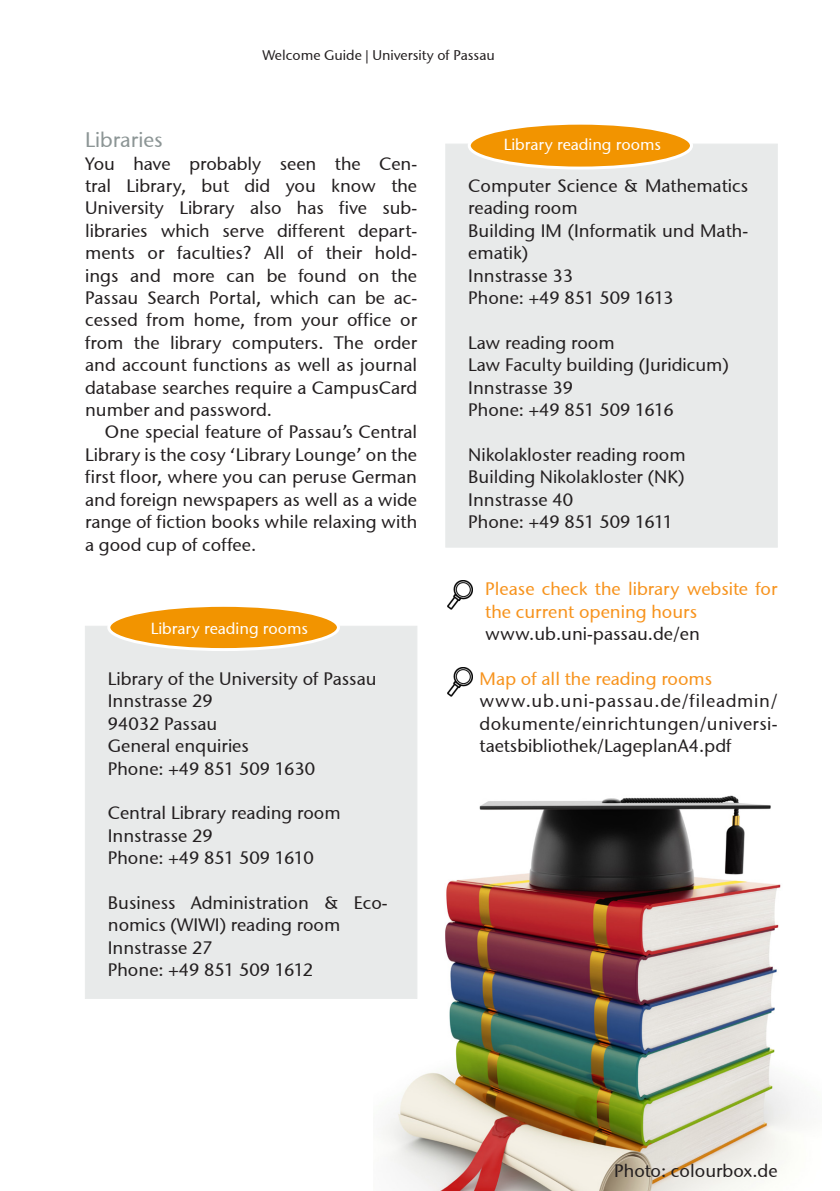
<style>
.page{position:relative;width:840px;height:1191px;background:#fff}
.page>*{position:absolute;margin:0;border:0;box-sizing:border-box;transform-origin:0 0}
.Überschrift_2{font:21px "Stone Sans OSITCTT Medium";color:#8c9595}
.Fließtext{font:18px/22.4px "Stone Sans ITCTT Medium";color:#231f20;text-align:justify}
.Fließtext-2{font:18px/22.4px "Stone Sans ITCTT Medium";color:#f7931d}
.t1{font:16px "Stone Sans ITCTT Medium";color:#fff}
.t2{font:14px "Stone Sans ITCTT Medium";color:#231f20}
</style>
<div class="page">
<img style="left:373px;top:795px;width:429px;height:396px">
<div style="left:85px;top:626px;width:332px;height:372px;background:#e8eaea"></div>
<div style="left:109px;top:605px;width:229px;height:44px;background:#f29400;border-radius:50%"></div>
<div style="left:107px;top:604px;width:233px;height:47px;border:3px solid #fff;border-radius:50%"></div>
<div style="left:445px;top:144px;width:332px;height:403px;background:#e8eaea"></div>
<div style="left:469px;top:123px;width:222px;height:45px;background:#f29400;border-radius:50%"></div>
<div style="left:467px;top:122px;width:225px;height:48px;border:3px solid #fff;border-radius:50%"></div>
<img style="left:447px;top:580px;width:25px;height:29px">
<img style="left:447px;top:667px;width:25px;height:29px">
<p class="t2" style="left:262px;top:47px;width:234px">Welcome Guide | University of Passau</p>
<p class="Überschrift_2" style="left:85px;top:127px;width:79px">Libraries</p>
<p class="Fließtext" style="left:85px;top:152px;width:333px">You have probably seen the Cen&shy;tral Library, but did you know the University Library also has five sub&shy;libraries which serve different depart&shy;ments or faculties? All of their hold&shy;ings and more can be found on the Passau Search Portal, which can be ac&shy;cessed from home, from your office or from the library computers. The order and account functions as well as journal database searches require a CampusCard number and password.</p>
<p class="Fließtext" style="left:85px;top:421px;width:333px;text-indent:20px">One special feature of Passau’s Central Library is the cosy ‘Library Lounge’ on the first floor, where you can peruse German and foreign newspapers as well as a wide range of fiction books while relaxing with a good cup of coffee.</p>
<p class="t1" style="left:151px;top:619px;width:159px">Library reading rooms</p>
<p class="Fließtext" style="left:108px;top:667px;width:270px">Library of the University of Passau</p>
<p class="Fließtext" style="left:108px;top:690px;width:106px">Innstrasse 29</p>
<p class="Fließtext" style="left:108px;top:712px;width:111px">94032 Passau</p>
<p class="Fließtext" style="left:108px;top:734px;width:142px">General enquiries</p>
<p class="Fließtext" style="left:108px;top:757px;width:209px">Phone: +49 851 509 1630</p>
<p class="Fließtext" style="left:108px;top:802px;width:234px">Central Library reading room</p>
<p class="Fließtext" style="left:108px;top:824px;width:106px">Innstrasse 29</p>
<p class="Fließtext" style="left:108px;top:846px;width:207px">Phone: +49 851 509 1610</p>
<p class="Fließtext" style="left:108px;top:891px;width:281px">Business Administration &amp; Eco&shy;nomics (WIWI) reading room</p>
<p class="Fließtext" style="left:108px;top:936px;width:106px">Innstrasse 27</p>
<p class="Fließtext" style="left:108px;top:958px;width:207px">Phone: +49 851 509 1612</p>
<p class="t1" style="left:503px;top:135px;width:159px">Library reading rooms</p>
<p class="Fließtext" style="left:468px;top:174px;width:281px">Computer Science &amp; Mathematics reading room</p>
<p class="Fließtext" style="left:468px;top:219px;width:281px">Building IM (Informatik und Math&shy;ematik)</p>
<p class="Fließtext" style="left:468px;top:264px;width:106px">Innstrasse 33</p>
<p class="Fließtext" style="left:468px;top:286px;width:206px">Phone: +49 851 509 1613</p>
<p class="Fließtext" style="left:468px;top:331px;width:148px">Law reading room</p>
<p class="Fließtext" style="left:468px;top:354px;width:262px">Law Faculty building (Juridicum)</p>
<p class="Fließtext" style="left:468px;top:376px;width:106px">Innstrasse 39</p>
<p class="Fließtext" style="left:468px;top:398px;width:207px">Phone: +49 851 509 1616</p>
<p class="Fließtext" style="left:468px;top:443px;width:219px">Nikolakloster reading room</p>
<p class="Fließtext" style="left:468px;top:466px;width:217px">Building Nikolakloster (NK)</p>
<p class="Fließtext" style="left:468px;top:488px;width:106px">Innstrasse 40</p>
<p class="Fließtext" style="left:468px;top:510px;width:206px">Phone: +49 851 509 1611</p>
<p class="Fließtext-2" style="left:485px;top:578px;width:293px">Please check the library website for the current opening hours</p>
<p class="Fließtext" style="left:485px;top:622px;width:216px">www.ub.uni-passau.de/en</p>
<p class="Fließtext-2" style="left:479px;top:667px;width:234px">Map of all the reading rooms</p>
<p class="Fließtext" style="left:479px;top:690px;width:299px">www.ub.uni-passau.de/fileadmin/ dokumente/einrichtungen/universi&shy;taetsbibliothek/LageplanA4.pdf</p>
<p class="Fließtext" style="left:614px;top:1159px;width:165px">Photo: colourbox.de</p>
</div>
